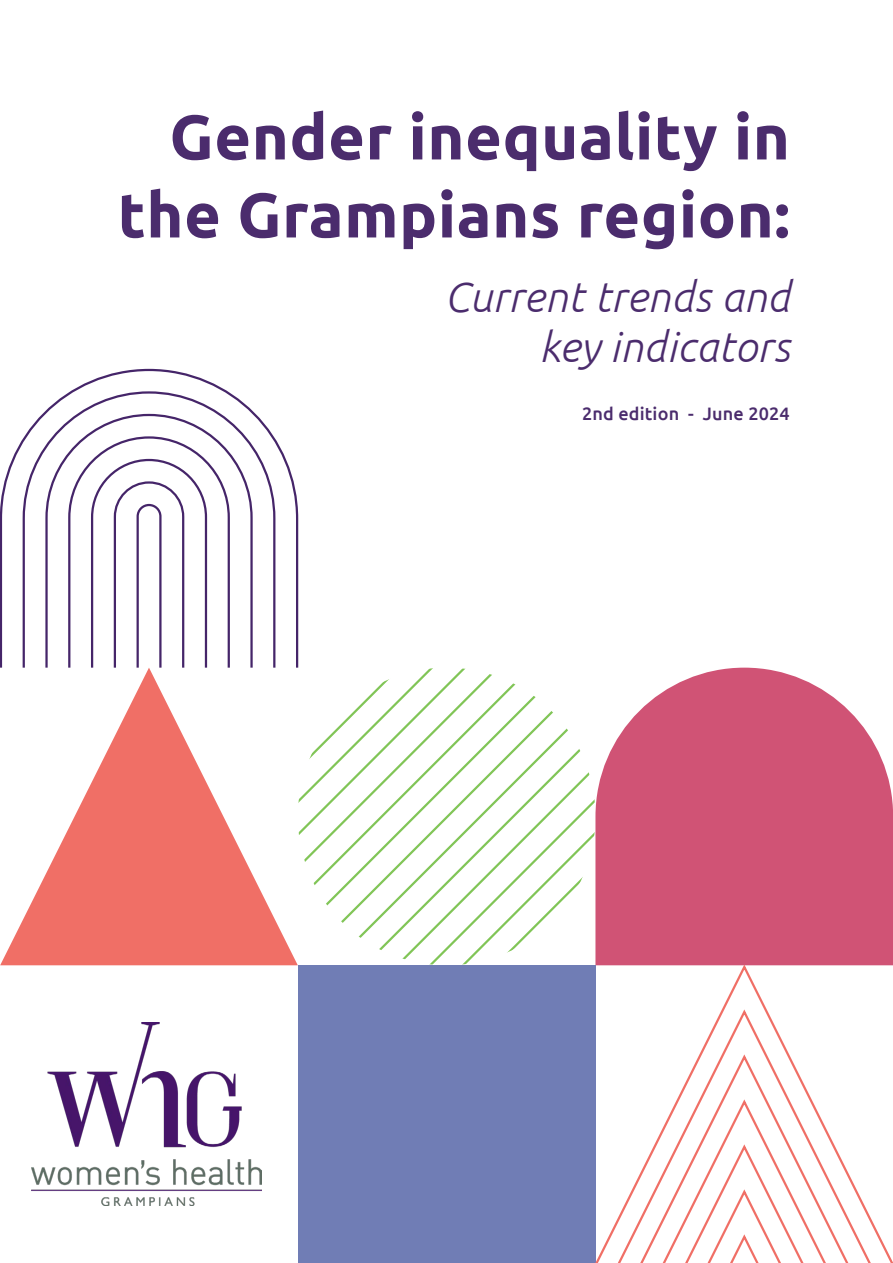
<style>
.page{position:relative;width:893px;height:1263px;background:#fff}
.page>*{position:absolute;margin:0;border:0;box-sizing:border-box;transform-origin:0 0}
.Heading_1{font:700 63px/78px "Ubuntu";letter-spacing:.01em;color:#4b2c6d;text-align:right}
.Copy{font:italic 300 42px/49.5px "Ubuntu";letter-spacing:.01em;color:#4b2c6d;text-align:right}
.Copy-2{font:500 18px "Ubuntu";letter-spacing:.01em;color:#4b2c6d}
</style>
<div class="page">
<img style="left:31px;top:1023px;width:230px;height:182px">
<svg style="left:298px;top:668px;width:297px;height:297px"></svg>
<svg style="left:595px;top:668px;width:298px;height:294px;background:#d56584"></svg>
<svg style="left:0;top:370px;width:299px;height:300px"></svg>
<div style="left:298px;top:965px;width:297px;height:298px;background:#707db5"></div>
<svg style="left:593px;top:962px;width:300px;height:301px"></svg>
<svg style="left:0;top:668px;width:298px;height:297px"></svg>
<p class="Heading_1" style="left:118px;top:97px;width:674px">Gender inequality in the Grampians region:</p>
<p class="Copy" style="left:444px;top:272px;width:347px">Current trends and key indicators</p>
<p class="Copy-2" style="left:582px;top:402px;width:209px">2nd edition - June 2024</p>
</div>
